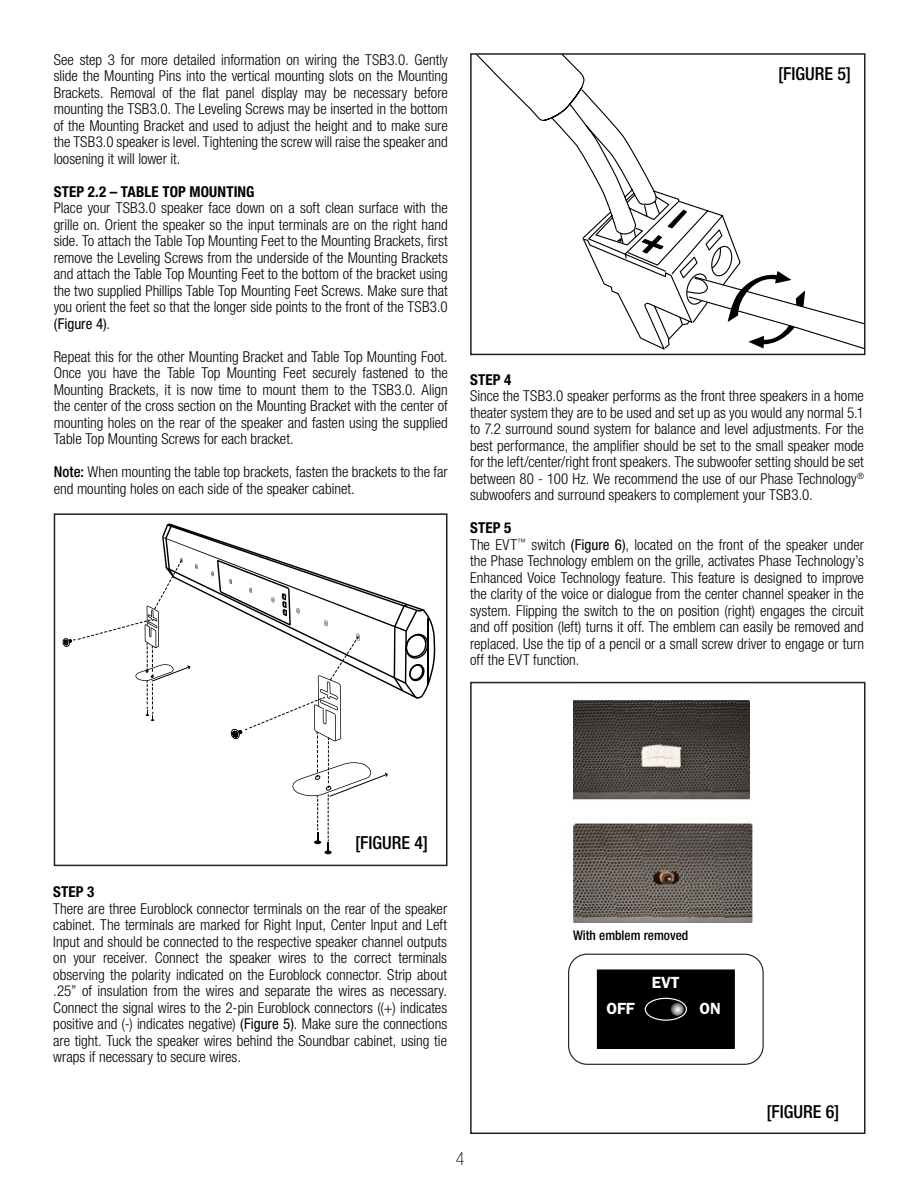
<style>
.page{position:relative;width:918px;height:1188px;background:#fff}
.page>*{position:absolute;margin:0;border:0;box-sizing:border-box;transform-origin:0 0}
.t1{font:500 condensed 18px "Helvetica Neue LT Std";color:#000}
.t2{font:100 condensed 18px "Helvetica Neue LT Std";color:#000}
.t3{font:600 16.2px "ITC Franklin Gothic Std";color:#fff}
.t4{font:300 condensed 15px/16.5px "Helvetica Neue LT Std";color:#000;text-align:justify}
.t5{font:700 condensed 15px "Helvetica Neue LT Std";letter-spacing:.01em;color:#000}
.t6{font:500 condensed 13.35px "Helvetica Neue LT Std";color:#000}
.s1{font-weight:400}
.s2{font-weight:500}
.s3{font-weight:700}
</style>
<div class="page">
<svg style="left:477px;top:56px;width:227px;height:283px"></svg>
<svg style="left:616px;top:237px;width:6px;height:6px"></svg>
<svg style="left:641px;top:209px;width:223px;height:147px"></svg>
<div style="left:470px;top:53px;width:396px;height:302px;border:2px solid #222020"></div>
<div style="left:54px;top:513px;width:393px;height:353px;border:2px solid #222020"></div>
<svg style="left:62px;top:523px;width:374px;height:331px"></svg>
<div style="left:596px;top:969px;width:139px;height:80px;background:#000"></div>
<div style="left:568px;top:954px;width:196px;height:111px;border:1px solid #222020;border-radius:19px"></div>
<div style="left:470px;top:682px;width:396px;height:452px;border:2px solid #222020"></div>
<img style="left:573px;top:699px;width:177px;height:101px">
<img style="left:571px;top:823px;width:182px;height:100px">
<p class="t4" style="left:54px;top:51px;width:396px">See step 3 for more detailed information on wiring the TSB3.0. Gently slide the Mounting Pins into the vertical mounting slots on the Mounting Brackets. Removal of the flat panel display may be necessary before mounting the TSB3.0. The Leveling Screws may be inserted in the bottom of the Mounting Bracket and used to adjust the height and to make sure the TSB3.0 speaker is level. Tightening the screw will raise the speaker and loosening it will lower it.</p>
<p class="t5" style="left:54px;top:182px;width:202px">STEP 2.2 – TABLE TOP MOUNTING</p>
<p class="t4" style="left:54px;top:200px;width:396px">Place your TSB3.0 speaker face down on a soft clean surface with the grille on. Orient the speaker so the input terminals are on the right hand side. To attach the Table Top Mounting Feet to the Mounting Brackets, first remove the Leveling Screws from the underside of the Mounting Brackets and attach the Table Top Mounting Feet to the bottom of the bracket using the two supplied Phillips Table Top Mounting Feet Screws. Make sure that you orient the feet so that the longer side points to the front of the TSB3.0 <span class="s1">(Figure 4)</span>.</p>
<p class="t4" style="left:54px;top:348px;width:396px">Repeat this for the other Mounting Bracket and Table Top Mounting Foot.<br>Once you have the Table Top Mounting Feet securely fastened to the Mounting Brackets, it is now time to mount them to the TSB3.0. Align the center of the cross section on the Mounting Bracket with the center of mounting holes on the rear of the speaker and fasten using the supplied Table Top Mounting Screws for each bracket.</p>
<p class="t4" style="left:54px;top:464px;width:396px"><span class="s2">Note:</span> When mounting the table top brackets, fasten the brackets to the far end mounting holes on each side of the speaker cabinet.</p>
<p class="t1" style="left:778px;top:63px;width:74px">[FIGURE 5]</p>
<p class="t5" style="left:470px;top:370px;width:43px">STEP 4</p>
<p class="t4" style="left:470px;top:388px;width:395px">Since the TSB3.0 speaker performs as the front three speakers in a home theater system they are to be used and set up as you would any normal 5.1 to 7.2 surround sound system for balance and level adjustments. For the best performance, the amplifier should be set to the small speaker mode for the left/center/right front speakers. The subwoofer setting should be set between 80 - 100 Hz. We recommend the use of our Phase Technology<sup>® </sup>subwoofers and surround speakers to complement your TSB3.0.</p>
<p class="t4" style="left:470px;top:520px;width:395px;text-align:left"><span class="s3">STEP 5<br></span>The EVT<sup>™</sup> switch <span class="s1">(Figure 6)</span>, located on the front of the speaker under the Phase Technology emblem on the grille, activates Phase Technology’s Enhanced Voice Technology feature. This feature is designed to improve the clarity of the voice or dialogue from the center channel speaker in the system. Flipping the switch to the on position (right) engages the circuit and off position (left) turns it off. The emblem can easily be removed and replaced. Use the tip of a pencil or a small screw driver to engage or turn off the EVT function.</p>
<p class="t1" style="left:355px;top:831px;width:74px">[FIGURE 4]</p>
<p class="t5" style="left:53px;top:883px;width:43px">STEP 3</p>
<p class="t4" style="left:53px;top:900px;width:395px">There are three Euroblock connector terminals on the rear of the speaker cabinet. The terminals are marked for Right Input, Center Input and Left Input and should be connected to the respective speaker channel outputs on your receiver. Connect the speaker wires to the correct terminals observing the polarity indicated on the Euroblock connector. Strip about .25” of insulation from the wires and separate the wires as necessary.<br>Connect the signal wires to the 2-pin Euroblock connectors ((+) indicates positive and (-) indicates negative) <span class="s1">(Figure 5)</span>. Make sure the connections are tight. Tuck the speaker wires behind the Soundbar cabinet, using tie wraps if necessary to secure wires.</p>
<p class="t2" style="left:456px;top:1149px;width:10px">4</p>
<p class="t6" style="left:573px;top:928px;width:117px">With emblem removed</p>
<p class="t3" style="left:652px;top:973px;width:29px">EVT</p>
<p class="t3" style="left:607px;top:999px;width:30px">OFF</p>
<p class="t3" style="left:700px;top:999px;width:23px">ON</p>
<p class="t1" style="left:767px;top:1101px;width:74px">[FIGURE 6]</p>
</div>
